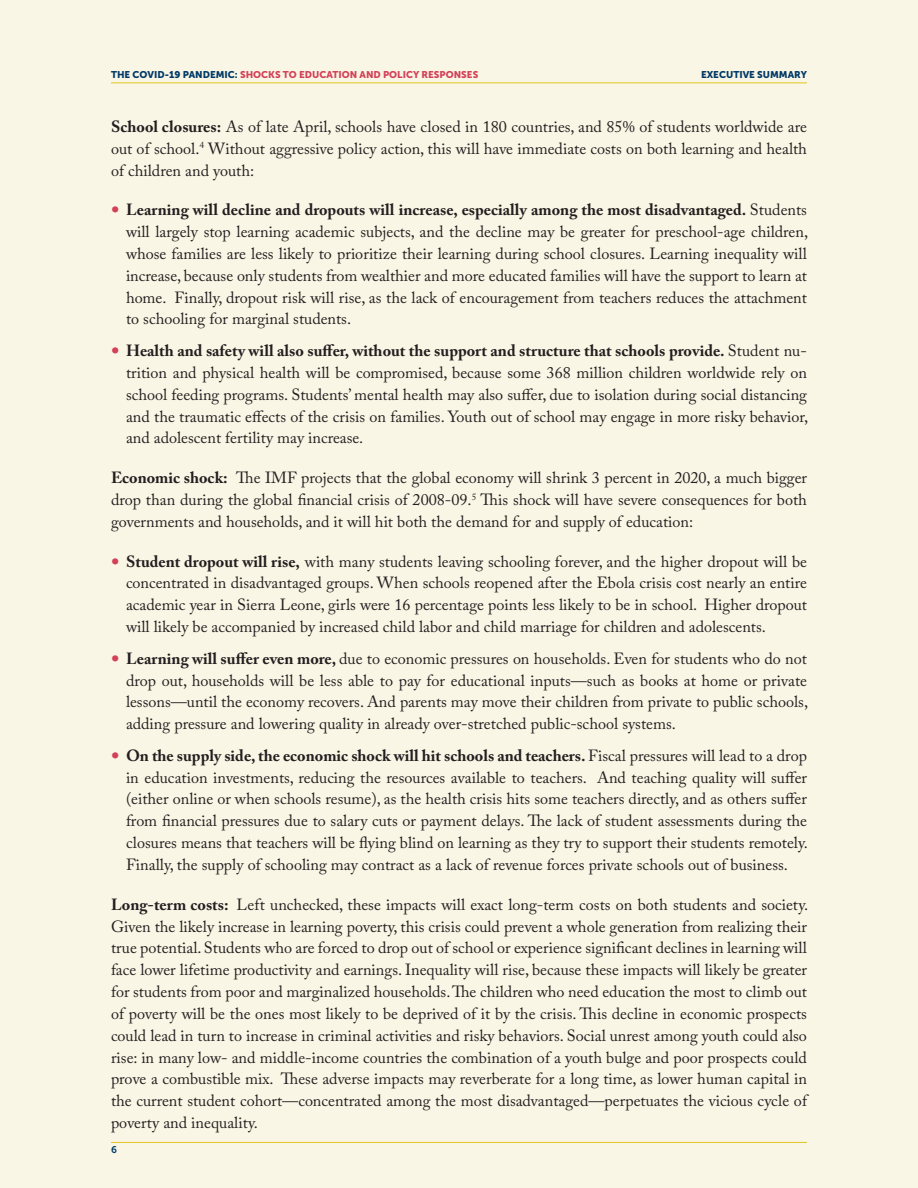
<style>
.page{position:relative;width:918px;height:1188px;background:#faf6e5}
.page>*{position:absolute;margin:0;border:0;box-sizing:border-box;transform-origin:0 0}
.t1{font:16.2px/21.9px "Adobe Caslon Pro";color:#231f20;text-align:justify}
.t2{font:9.75px "Museo Sans 900";color:#d24158}
.t3{font:9.75px "Museo Sans 900";color:#003967}
.t4{font:9.75px "Museo Sans 700";color:#003967}
.s1{color:#003967}
.s2{font-weight:700}
.s3{font-family:"Museo Sans 700";color:#d24158}
</style>
<div class="page">
<hr style="left:111px;top:1142px;width:696px;height:1px;background:#e1c622">
<hr style="left:111px;top:82px;width:696px;height:1px;background:#e1c622">
<p class="t2" style="left:111px;top:69px;width:369px"><span class="s1">THE COVID-19 PANDEMIC:</span> SHOCKS TO EDUCATION AND POLICY RESPONSES</p>
<p class="t3" style="left:701px;top:69px;width:107px">EXECUTIVE SUMMARY</p>
<p class="t1" style="left:111px;top:115px;width:698px"><span class="s2">School closures:</span> As of late April, schools have closed in 180 countries, and 85% of students worldwide are out of school.<sup>4</sup> Without aggressive policy action, this will have immediate costs on both learning and health of children and youth:</p>
<p class="t1" style="left:126px;top:199px;width:684px;text-indent:-15px"><span class="s3">∞</span> <span class="s2">Learning will decline and dropouts will increase, especially among the most disadvantaged.</span> Students will largely stop learning academic subjects, and the decline may be greater for preschool-age children, whose families are less likely to prioritize their learning during school closures. Learning inequality will increase, because only students from wealthier and more educated families will have the support to learn at home. Finally, dropout risk will rise, as the lack of encouragement from teachers reduces the attachment to schooling for marginal students.</p>
<p class="t1" style="left:126px;top:340px;width:684px;text-indent:-15px"><span class="s3">∞</span> <span class="s2">Health and safety will also suffer, without the support and structure that schools provide.</span> Student nu&shy;trition and physical health will be compromised, because some 368 million children worldwide rely on school feeding programs. Students’ mental health may also suffer, due to isolation during social distancing and the traumatic effects of the crisis on families. Youth out of school may engage in more risky behavior, and adolescent fertility may increase.</p>
<p class="t1" style="left:111px;top:467px;width:698px"><span class="s2">Economic shock:</span> The IMF projects that the global economy will shrink 3 percent in 2020, a much bigger drop than during the global financial crisis of 2008-09.<sup>5</sup> This shock will have severe consequences for both governments and households, and it will hit both the demand for and supply of education:</p>
<p class="t1" style="left:126px;top:550px;width:683px;text-indent:-15px"><span class="s3">∞</span> <span class="s2">Student dropout will rise,</span> with many students leaving schooling forever, and the higher dropout will be concentrated in disadvantaged groups. When schools reopened after the Ebola crisis cost nearly an entire academic year in Sierra Leone, girls were 16 percentage points less likely to be in school. Higher dropout will likely be accompanied by increased child labor and child marriage for children and adolescents.</p>
<p class="t1" style="left:126px;top:647px;width:684px;text-indent:-15px"><span class="s3">∞</span> <span class="s2">Learning will suffer even more,</span> due to economic pressures on households. Even for students who do not drop out, households will be less able to pay for educational inputs—such as books at home or private lessons—until the economy recovers. And parents may move their children from private to public schools, adding pressure and lowering quality in already over-stretched public-school systems.</p>
<p class="t1" style="left:126px;top:744px;width:684px;text-indent:-15px"><span class="s3">∞</span> <span class="s2">On the supply side, the economic shock will hit schools and teachers.</span> Fiscal pressures will lead to a drop in education investments, reducing the resources available to teachers. And teaching quality will suffer (either online or when schools resume), as the health crisis hits some teachers directly, and as others suffer from financial pressures due to salary cuts or payment delays. The lack of student assessments during the closures means that teachers will be flying blind on learning as they try to support their students remotely.<br>Finally, the supply of schooling may contract as a lack of revenue forces private schools out of business.</p>
<p class="t1" style="left:111px;top:893px;width:699px"><span class="s2">Long-term costs:</span> Left unchecked, these impacts will exact long-term costs on both students and society.<br>Given the likely increase in learning poverty, this crisis could prevent a whole generation from realizing their true potential. Students who are forced to drop out of school or experience significant declines in learning will face lower lifetime productivity and earnings. Inequality will rise, because these impacts will likely be greater for students from poor and marginalized households. The children who need education the most to climb out of poverty will be the ones most likely to be deprived of it by the crisis. This decline in economic prospects could lead in turn to increase in criminal activities and risky behaviors. Social unrest among youth could also rise: in many low- and middle-income countries the combination of a youth bulge and poor prospects could prove a combustible mix. These adverse impacts may reverberate for a long time, as lower human capital in the current student cohort—concentrated among the most disadvantaged—perpetuates the vicious cycle of poverty and inequality.</p>
<p class="t4" style="left:111px;top:1145px;width:7px">6</p>
</div>
